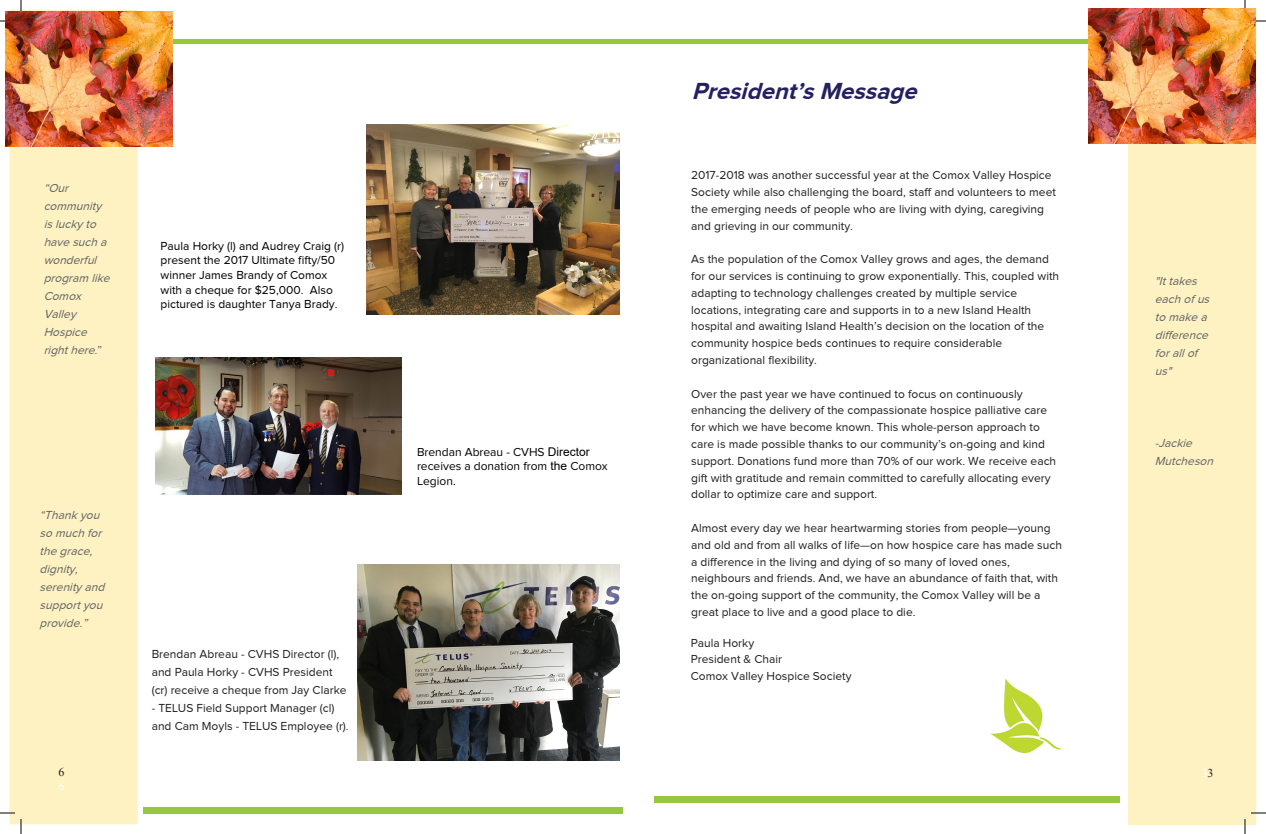
<style>
.page{position:relative;width:1266px;height:834px;background:#fff}
.page>*{position:absolute;margin:0;border:0;box-sizing:border-box;transform-origin:0 0}
.t1{font:italic 700 24px "Proxima Nova";color:#252161}
.t2{font:12px/16.8px "Proxima Nova";color:#231f20}
.t3{font:italic 12px/18px "Proxima Nova";color:#636366}
.t4{font:12px/14.6px "Proxima Nova";color:#000}
.t5{font:12px "Times New Roman";color:#fff}
.t6{font:12px "Times New Roman";color:#231f20}
.s1{font-style:normal}
.s2{font-family:"Arial"}
.s3{color:#231f20}
</style>
<div class="page">
<div style="left:1128px;top:143px;width:128px;height:681px;background:#fef2c2"></div>
<div style="left:12px;top:12px;width:124px;height:810px;background:#fef2c2"></div>
<div style="left:10px;top:10px;width:128px;height:814px;border:4px solid #fef2c2"></div>
<svg style="left:0;top:0;width:22px;height:22px"></svg>
<svg style="left:0;top:812px;width:22px;height:22px"></svg>
<svg style="left:1244px;top:0;width:22px;height:22px"></svg>
<svg style="left:1244px;top:812px;width:22px;height:22px"></svg>
<hr style="left:143px;top:40px;width:981px;height:4px;background:#96c73c">
<div style="left:144px;top:807px;width:479px;height:7px;background:#96c73c"></div>
<img style="left:156px;top:358px;width:246px;height:136px">
<img style="left:366px;top:125px;width:254px;height:190px">
<img style="left:1089px;top:9px;width:167px;height:134px">
<img style="left:5px;top:12px;width:167px;height:134px">
<img style="left:990px;top:678px;width:72px;height:76px">
<img style="left:358px;top:565px;width:261px;height:196px">
<div style="left:654px;top:796px;width:466px;height:7px;background:#96c73c"></div>
<p class="t3" style="left:44px;top:179px;width:71px">“Our community islucky to have such a wonderful program like<br>Comox<br>Valley<br>Hospice righthere.<span class="s1">”</span></p>
<p class="t4" style="left:161px;top:238px;width:185px">Paula Horky (l) and Audrey Craig (r) present the 2017 Ultimate fifty/50 winner James Brandy of Comox with a cheque for $25,000. Also pictured is daughter Tanya Brady.</p>
<p class="t3" style="left:40px;top:506px;width:70px">“Thankyou so much for the grace, dignity, serenity and supportyou provide.”</p>
<p class="t6" style="left:59px;top:764px;width:7px">6</p>
<p class="t5" style="left:59px;top:778px;width:7px">6</p>
<p class="t2" style="left:152px;top:645px;width:196px;line-height:18px">Brendan Abreau - CVHS Director (l), and Paula Horky - CVHS President (cr) receive a cheque from Jay Clarke</p>
<p class="t2" style="left:152px;top:699px;width:199px;line-height:18px">- TELUS Field Support Manager (cl) and Cam Moyls - TELUS Employee (r).</p>
<p class="t4" style="left:417px;top:445px;width:192px">Brendan Abreau - CVHS <span class="s2">Director </span>receives a donation from <span class="s2">the</span> Comox<br>Legion<span class="s2">.</span></p>
<h1 class="t1" style="left:692px;top:77px;width:233px">President’sMessage</h1>
<p class="t2" style="left:691px;top:167px;width:366px">2017-2018 was another successful year at the Comox Valley Hospice Society while also challenging the board, staff and volunteers to meet the emerging needs of people who are living with dying, caregiving and grieving in our community.</p>
<p class="t2" style="left:691px;top:251px;width:370px">As the population of the Comox Valley grows and ages, the demand for our services is continuing to grow exponentially. This, coupled with adapting to technology challenges created by multiple service locations, integrating care and supports in to a new Island Health hospital and awaiting Island Health’s decision on the location of the community hospice beds continues to require considerable organizational flexibility.</p>
<p class="t2" style="left:691px;top:385px;width:367px">Over the past year we have continued to focus on continuously enhancing the delivery of the compassionate hospice palliative care for which we have become known. This whole-person approach to care is made possible thanks to our community’s on-going and kind support. Donations fund more than 70% of our work. We receive each gift with gratitude and remain committed to carefully allocating every dollar to optimize care and support.</p>
<p class="t2" style="left:691px;top:519px;width:372px">Almost every day we hear heartwarming stories from people—young and old and from all walks of life—on how hospice care has made such a difference in the living and dying of so many of loved ones, neighbours and friends. And, we have an abundance of faith that, with the on-going support of the community, the Comox Valley will be a great place to live and a good place to die.</p>
<p class="t2" style="left:691px;top:634px;width:162px">Paula Horky<br>President &amp; Chair<br>Comox Valley Hospice Society</p>
<p class="t3" style="left:1155px;top:272px;width:59px">"Ittakes each of us to make a difference forallof us"</p>
<p class="t3" style="left:1155px;top:434px;width:63px">-Jackie<br>Mutcheson</p>
<p class="t5" style="left:1202px;top:765px;width:13px">3<span class="s3">3</span></p>
</div>
